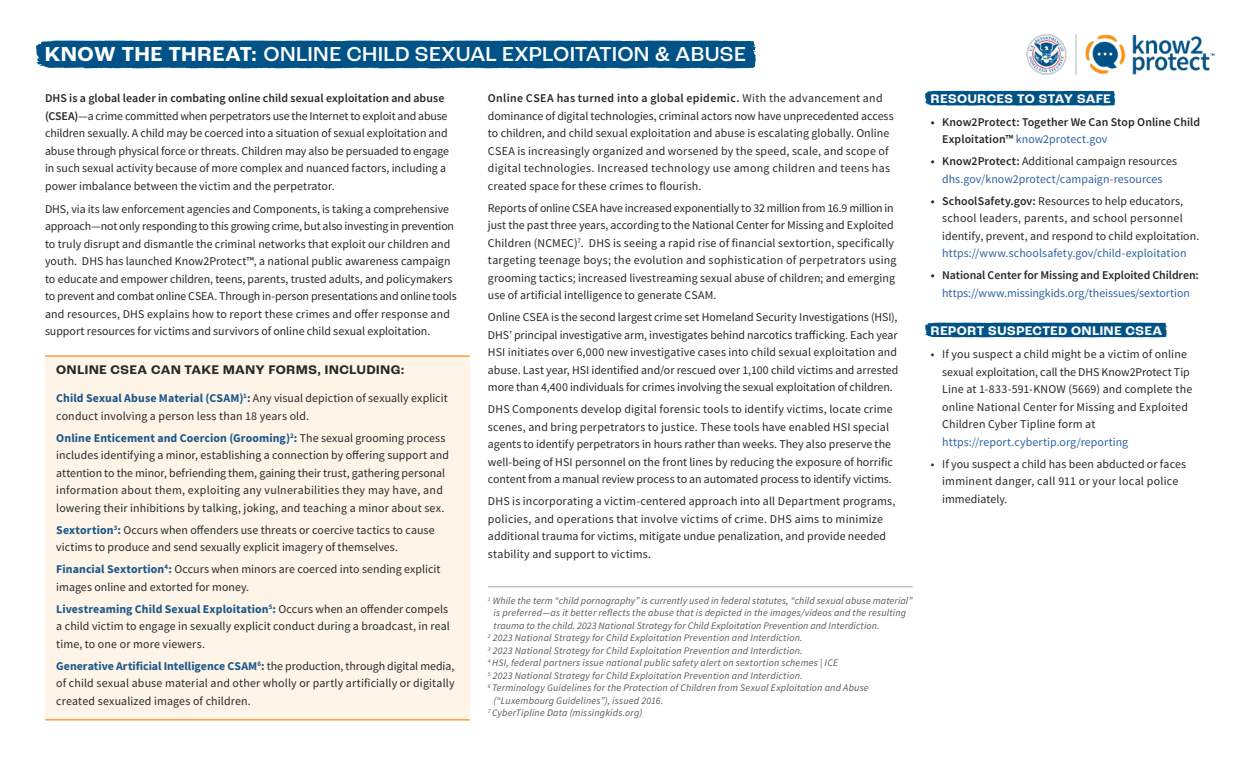
<style>
.page{position:relative;width:1260px;height:765px;background:#fff}
.page>*{position:absolute;margin:0;border:0;box-sizing:border-box;transform-origin:0 0}
.t1{font:500 21.25px "Roc Grotesk";letter-spacing:.01em;color:#fff}
.t2{font:700 13.12px "Roc Grotesk";letter-spacing:.045em;color:#fff}
.t3{font:700 13.12px "Roc Grotesk";letter-spacing:.05em;color:#292829}
.t4{font:11.88px/17.5px "Source Sans Pro";letter-spacing:.005em;color:#292829}
.t5{font:11.88px/17.5px "Source Sans Pro";color:#2f63a2}
.t6{font:600 11.88px/17.5px "Source Sans Pro";letter-spacing:.005em;color:#292829}
.t7{font:italic 10px/12.5px "Source Sans Pro";letter-spacing:.02em;color:#58595b}
.s1{font-weight:700}
.s2{font-weight:600}
.s3{font-weight:700;color:#1b588b}
.s4{font-weight:400;color:#2f63a2}
.s5{font-weight:600;color:#292829}
.s6{color:#292829}
.s7{color:#2f63a2}
</style>
<div class="page">
<svg style="left:36px;top:40px;width:720px;height:29px;background:#105d8e"></svg>
<div style="left:45px;top:356px;width:425px;height:364px;background:#fef4e8"></div>
<svg style="left:925px;top:323px;width:242px;height:15px;background:#105e8e"></svg>
<hr style="left:45px;top:355px;width:425px;height:2px;background:#f78f1e">
<hr style="left:45px;top:719px;width:425px;height:1px;background:#f78f1e">
<hr style="left:488px;top:586px;width:425px;height:1px;background:#a7a9ac">
<svg style="left:925px;top:91px;width:190px;height:15px;background:#0c5b8d"></svg>
<img style="left:1026px;top:33px;width:189px;height:42px">
<h1 class="t1" style="left:45px;top:41px;width:702px"><span class="s1">KNOW THE THREAT:</span> ONLINE CHILD SEXUAL EXPLOITATION &amp; ABUSE</h1>
<p class="t4" style="left:45px;top:89px;width:406px"><span class="s2">DHS is a global leader in combating online child sexual exploitation and abuse (CSEA)</span>—a crime committed when perpetrators use the Internet to exploit and abuse children sexually. A child may be coerced into a situation of sexual exploitation and abuse through physical force or threats. Children may also be persuaded to engage in such sexual activity because of more complex and nuanced factors, including a power imbalance between the victim and the perpetrator.</p>
<p class="t4" style="left:45px;top:200px;width:413px">DHS, via its law enforcement agencies and Components, is taking a comprehensive approach—not only responding to this growing crime, but also investing in prevention to truly disrupt and dismantle the criminal networks that exploit our children and youth. DHS has launched Know2Protect™, a national public awareness campaign to educate and empower children, teens, parents, trusted adults, and policymakers to prevent and combat online CSEA. Through in-person presentations and online tools and resources, DHS explains how to report these crimes and offer response and support resources for victims and survivors of online child sexual exploitation.</p>
<h2 class="t3" style="left:56px;top:361px;width:350px">ONLINE CSEA CAN TAKE MANY FORMS, INCLUDING:</h2>
<p class="t4" style="left:56px;top:390px;width:393px"><span class="s3">Child Sexual Abuse Material (CSAM)</span><sup>1</sup><span class="s3">:</span> Any visual depiction of sexually explicit conduct involving a person less than 18 years old.</p>
<p class="t4" style="left:56px;top:429px;width:394px"><span class="s3">Online Enticement and Coercion (Grooming)</span><sup>2</sup><span class="s3">:</span> The sexual grooming process includes identifying a minor, establishing a connection by offering support and attention to the minor, befriending them, gaining their trust, gathering personal information about them, exploiting any vulnerabilities they may have, and lowering their inhibitions by talking, joking, and teaching a minor about sex.</p>
<p class="t4" style="left:56px;top:521px;width:380px"><span class="s3">Sextortion</span><sup>3</sup><span class="s3">:</span> Occurs when offenders use threats or coercive tactics to cause victims to produce and send sexually explicit imagery of themselves.</p>
<p class="t4" style="left:56px;top:561px;width:386px"><span class="s3">Financial Sextortion</span><sup>4</sup><span class="s3">:</span> Occurs when minors are coerced into sending explicit images online and extorted for money.</p>
<p class="t4" style="left:56px;top:600px;width:395px"><span class="s3">Livestreaming Child Sexual Exploitation</span><sup>5</sup><span class="s3">:</span> Occurs when an offender compels a child victim to engage in sexually explicit conduct during a broadcast, in real time, to one or more viewers.</p>
<p class="t4" style="left:56px;top:657px;width:400px;text-align:justify"><span class="s3">Generative Artificial Intelligence CSAM</span><sup>6</sup><span class="s3">:</span> the production, through digital media, of child sexual abuse material and other wholly or partly artificially or digitally created sexualized images of children.</p>
<p class="t4" style="left:488px;top:89px;width:407px"><span class="s2">Online CSEA has turned into a global epidemic.</span> With the advancement and dominance of digital technologies, criminal actors now have unprecedented access to children, and child sexual exploitation and abuse is escalating globally. Online CSEA is increasingly organized and worsened by the speed, scale, and scope of digital technologies. Increased technology use among children and teens has created space for these crimes to flourish.</p>
<p class="t4" style="left:488px;top:199px;width:410px">Reports of online CSEA have increased exponentially to 32 million from 16.9 million in just the past three years, according to the National Center for Missing and Exploited Children (NCMEC)<sup>7</sup>. DHS is seeing a rapid rise of financial sextortion, specifically targeting teenage boys; the evolution and sophistication of perpetrators using grooming tactics; increased livestreaming sexual abuse of children; and emerging use of artificial intelligence to generate CSAM.</p>
<p class="t4" style="left:488px;top:308px;width:412px;text-align:justify">Online CSEA is the second largest crime set Homeland Security Investigations (HSI), DHS’ principal investigative arm, investigates behind narcotics trafficking. Each year HSI initiates over 6,000 new investigative cases into child sexual exploitation and abuse. Last year, HSI identified and/or rescued over 1,100 child victims and arrested more than 4,400 individuals for crimes involving the sexual exploitation of children.</p>
<p class="t4" style="left:488px;top:401px;width:407px">DHS Components develop digital forensic tools to identify victims, locate crime scenes, and bring perpetrators to justice. These tools have enabled HSI special agents to identify perpetrators in hours rather than weeks. They also preserve the well-being of HSI personnel on the front lines by reducing the exposure of horrific content from a manual review process to an automated process to identify victims.</p>
<p class="t4" style="left:488px;top:493px;width:409px">DHS is incorporating a victim-centered approach into all Department programs, policies, and operations that involve victims of crime. DHS aims to minimize additional trauma for victims, mitigate undue penalization, and provide needed stability and support to victims.</p>
<p class="t7" style="left:494px;top:594px;width:420px;text-indent:-6px"><sup>1</sup> While the term “child pornography” is currently used in federal statutes, “child sexual abuse material” is preferred—as it better reflects the abuse that is depicted in the images/videos and the resulting trauma to the child. 2023 National Strategy for Child Exploitation Prevention and Interdiction.</p>
<p class="t7" style="left:488px;top:632px;width:316px"><sup>2</sup> 2023 National Strategy for Child Exploitation Prevention and Interdiction.</p>
<p class="t7" style="left:488px;top:644px;width:316px"><sup>3</sup> 2023 National Strategy for Child Exploitation Prevention and Interdiction.</p>
<p class="t7" style="left:488px;top:657px;width:352px"><sup>4</sup> HSI, federal partners issue national public safety alert on sextortion schemes | ICE</p>
<p class="t7" style="left:488px;top:669px;width:316px"><sup>5</sup> 2023 National Strategy for Child Exploitation Prevention and Interdiction.</p>
<p class="t7" style="left:494px;top:682px;width:377px;text-indent:-6px"><sup>6</sup> Terminology Guidelines for the Protection of Children from Sexual Exploitation and Abuse (“Luxembourg Guidelines”), issued 2016.</p>
<p class="t7" style="left:488px;top:707px;width:156px"><sup>7</sup> CyberTipline Data (missingkids.org)</p>
<h2 class="t2" style="left:931px;top:90px;width:181px">RESOURCES TO STAY SAFE</h2>
<p class="t6" style="left:931px;top:113px;width:5px">•</p>
<p class="t6" style="left:942px;top:113px;width:260px">Know2Protect: Together We Can Stop Online Child<br>Exploitation™ <span class="s4">know2protect.gov</span></p>
<p class="t6" style="left:931px;top:153px;width:5px">•</p>
<p class="t5" style="left:942px;top:153px;width:236px"><span class="s5">Know2Protect:</span> <span class="s6">Additional campaign resources </span>dhs.gov/know2protect/campaign-resources</p>
<p class="t6" style="left:931px;top:192px;width:5px">•</p>
<p class="t4" style="left:942px;top:192px;width:259px"><span class="s2">SchoolSafety.gov:</span> Resources to help educators, school leaders, parents, and school personnel identify, prevent, and respond to child exploitation. <span class="s7">https://www.schoolsafety.gov/child-exploitation</span></p>
<p class="t6" style="left:931px;top:267px;width:5px">•</p>
<p class="t5" style="left:942px;top:267px;width:258px"><span class="s5">National Center for Missing and Exploited Children: </span>https://www.missingkids.org/theissues/sextortion</p>
<h2 class="t2" style="left:931px;top:323px;width:233px">REPORT SUSPECTED ONLINE CSEA</h2>
<p class="t4" style="left:931px;top:346px;width:5px">•</p>
<p class="t4" style="left:942px;top:346px;width:252px">If you suspect a child might be a victim of online sexual exploitation, call the DHS Know2Protect Tip Line at 1-833-591-KNOW (5669) and complete the online National Center for Missing and Exploited Children Cyber Tipline form at <span class="s7">https://report.cybertip.org/reporting</span></p>
<p class="t4" style="left:931px;top:455px;width:5px">•</p>
<p class="t4" style="left:942px;top:455px;width:245px">If you suspect a child has been abducted or faces imminent danger, call 911 or your local police immediately.</p>
</div>
